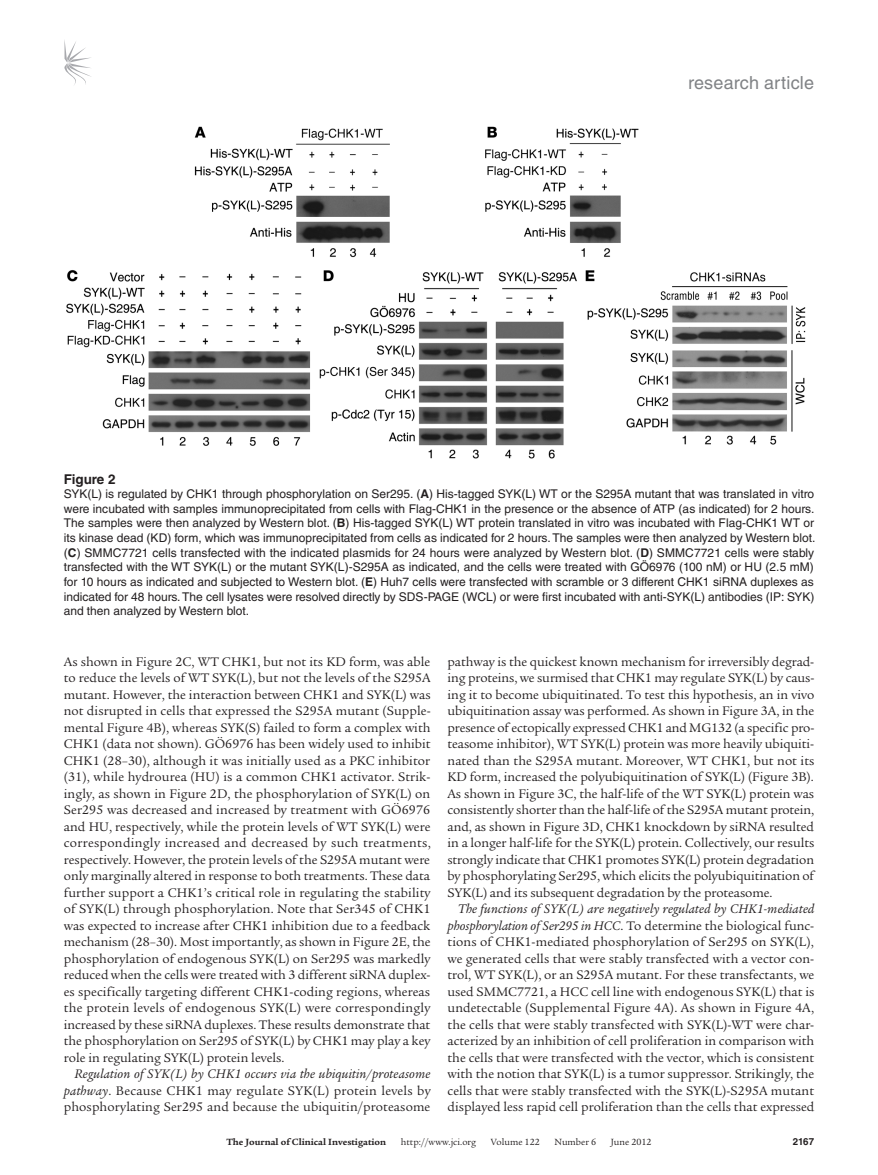
<style>
.page{position:relative;width:878px;height:1175px;background:#fff}
.page>*{position:absolute;margin:0;border:0;box-sizing:border-box;transform-origin:0 0}
.t1{font:18px "Helvetica LT Std";letter-spacing:.01em;color:#808285}
.t2{font:13.5px/16.5px "Legacy Serif Std";color:#231f20;text-align:justify}
.t3{font:700 13.5px "Helvetica LT Std";color:#231f20}
.t4{font:12px/14.7px "Helvetica LT Std";color:#231f20}
.t5{font:9.75px "Legacy Serif Std";color:#231f20}
.t6{font:700 9.75px "Legacy Serif Std";color:#231f20}
.t7{font:700 9.75px "Helvetica LT Std";color:#231f20}
.s1{font-weight:700}
.s2{font-style:italic}
</style>
<div class="page">
<svg style="left:64px;top:40px;width:27px;height:45px"></svg>
<img style="left:66px;top:126px;width:740px;height:333px">
<h1 class="t1" style="left:688px;top:73px;width:127px">research article</h1>
<p class="t3" style="left:64px;top:470px;width:53px">Figure 2</p>
<p class="t4" style="left:64px;top:486px;width:753px">SYK(L) is regulated by CHK1 through phosphorylation on Ser295. (<span class="s1">A</span>) His-tagged SYK(L) WT or the S295A mutant that was translated in vitro were incubated with samples immunoprecipitated from cells with Flag-CHK1 in the presence or the absence of ATP (as indicated) for 2 hours.<br>The samples were then analyzed by Western blot. (<span class="s1">B</span>) His-tagged SYK(L) WT protein translated in vitro was incubated with Flag-CHK1 WT or its kinase dead (KD) form, which was immunoprecipitated from cells as indicated for 2 hours. The samples were then analyzed by Western blot. (<span class="s1">C</span>) SMMC7721 cells transfected with the indicated plasmids for 24 hours were analyzed by Western blot. (<span class="s1">D</span>) SMMC7721 cells were stably transfected with the WT SYK(L) or the mutant SYK(L)-S295A as indicated, and the cells were treated with GÖ6976 (100 nM) or HU (2.5 mM) for 10 hours as indicated and subjected to Western blot. (<span class="s1">E</span>) Huh7 cells were transfected with scramble or 3 different CHK1 siRNA duplexes as indicated for 48 hours. The cell lysates were resolved directly by SDS-PAGE (WCL) or were first incubated with anti-SYK(L) antibodies (IP: SYK) and then analyzed by Western blot.</p>
<p class="t2" style="left:64px;top:653px;width:368px">As shown in Figure 2C, WT CHK1, but not its KD form, was able to reduce the levels of WT SYK(L), but not the levels of the S295A mutant. However, the interaction between CHK1 and SYK(L) was not disrupted in cells that expressed the S295A mutant (Supple&shy;mental Figure 4B), whereas SYK(S) failed to form a complex with CHK1 (data not shown). GÖ6976 has been widely used to inhibit CHK1 (28–30), although it was initially used as a PKC inhibitor (31), while hydrourea (HU) is a common CHK1 activator. Strik&shy;ingly, as shown in Figure 2D, the phosphorylation of SYK(L) on Ser295 was decreased and increased by treatment with GÖ6976 and HU, respectively, while the protein levels of WT SYK(L) were correspondingly increased and decreased by such treatments, respectively. However, the protein levels of the S295A mutant were only marginally altered in response to both treatments. These data further support a CHK1’s critical role in regulating the stability of SYK(L) through phosphorylation. Note that Ser345 of CHK1 was expected to increase after CHK1 inhibition due to a feedback mechanism (28–30). Most importantly, as shown in Figure 2E, the phosphorylation of endogenous SYK(L) on Ser295 was markedly reduced when the cells were treated with 3 different siRNA duplex&shy;es specifically targeting different CHK1-coding regions, whereas the protein levels of endogenous SYK(L) were correspondingly increased by these siRNA duplexes. These results demonstrate that the phosphorylation on Ser295 of SYK(L) by CHK1 may play a key role in regulating SYK(L) protein levels.</p>
<p class="t2" style="left:64px;top:1066px;width:368px;text-indent:11px"><span class="s2">Regulation of SYK(L) by CHK1 occurs via the ubiquitin/proteasome pathway</span>. Because CHK1 may regulate SYK(L) protein levels by phosphorylating Ser295 and because the ubiquitin/proteasome</p>
<p class="t2" style="left:447px;top:653px;width:368px">pathway is the quickest known mechanism for irreversibly degrad&shy;ing proteins, we surmised that CHK1 may regulate SYK(L) by caus&shy;ing it to become ubiquitinated. To test this hypothesis, an in vivo ubiquitination assay was performed. As shown in Figure 3A, in the presence of ectopically expressed CHK1 and MG132 (a specific pro&shy;teasome inhibitor), WT SYK(L) protein was more heavily ubiquiti&shy;nated than the S295A mutant. Moreover, WT CHK1, but not its KD form, increased the polyubiquitination of SYK(L) (Figure 3B).<br>As shown in Figure 3C, the half-life of the WT SYK(L) protein was consistently shorter than the half-life of the S295A mutant protein, and, as shown in Figure 3D, CHK1 knockdown by siRNA resulted in a longer half-life for the SYK(L) protein. Collectively, our results strongly indicate that CHK1 promotes SYK(L) protein degradation by phosphorylating Ser295, which elicits the polyubiquitination of SYK(L) and its subsequent degradation by the proteasome.</p>
<p class="t2" style="left:447px;top:901px;width:368px;text-indent:11px"><span class="s2">The functions of SYK(L) are negatively regulated by CHK1-mediated phosphorylation of Ser295 in HCC</span>. To determine the biological func&shy;tions of CHK1-mediated phosphorylation of Ser295 on SYK(L), we generated cells that were stably transfected with a vector con&shy;trol, WT SYK(L), or an S295A mutant. For these transfectants, we used SMMC7721, a HCC cell line with endogenous SYK(L) that is undetectable (Supplemental Figure 4A). As shown in Figure 4A, the cells that were stably transfected with SYK(L)-WT were char&shy;acterized by an inhibition of cell proliferation in comparison with the cells that were transfected with the vector, which is consistent with the notion that SYK(L) is a tumor suppressor. Strikingly, the cells that were stably transfected with the SYK(L)-S295A mutant displayed less rapid cell proliferation than the cells that expressed</p>
<p class="t6" style="left:226px;top:1135px;width:161px">The Journal of Clinical Investigation</p>
<p class="t5" style="left:401px;top:1136px;width:77px">http://www.jci.org</p>
<p class="t5" style="left:491px;top:1136px;width:50px">Volume 122</p>
<p class="t5" style="left:554px;top:1136px;width:43px">Number 6</p>
<p class="t5" style="left:610px;top:1136px;width:42px">June 2012</p>
<p class="t7" style="left:792px;top:1135px;width:23px">2167</p>
</div>
